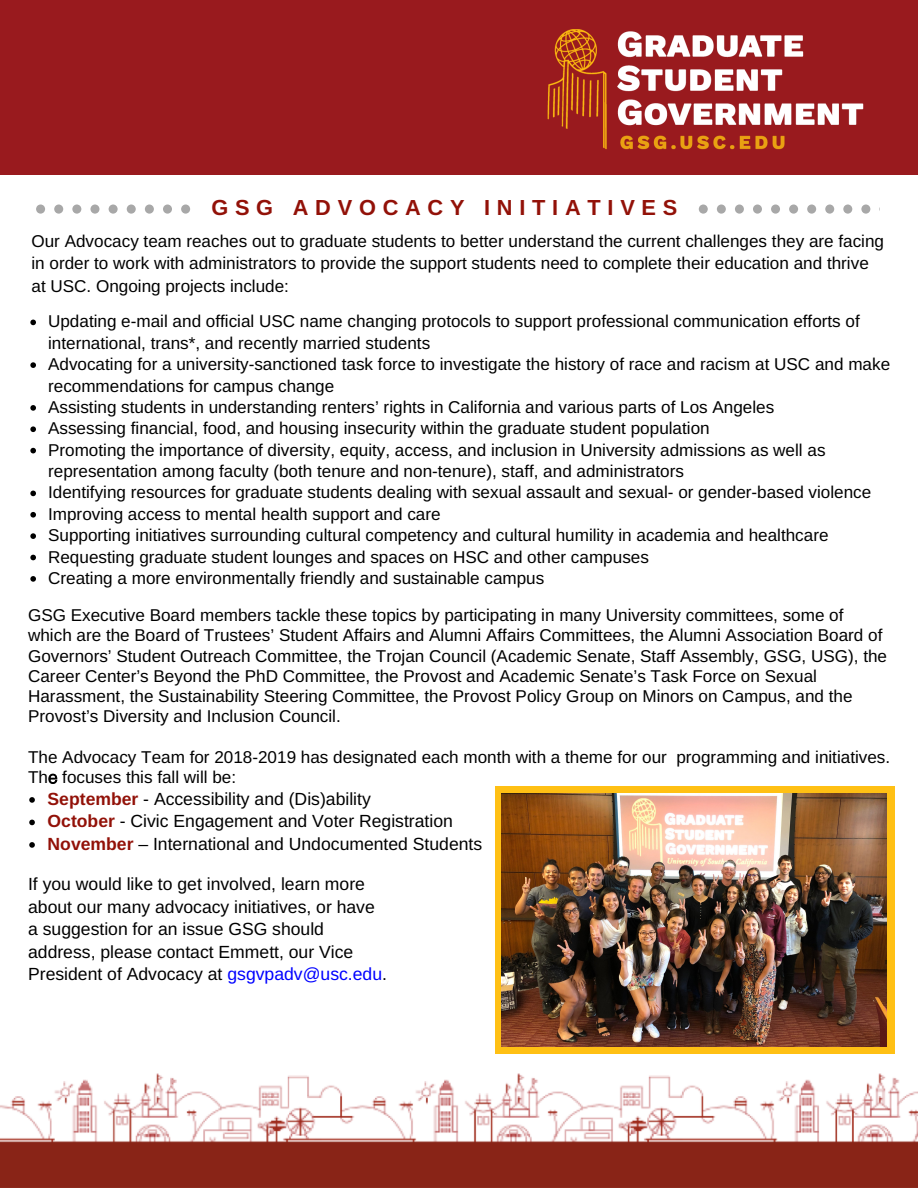
<style>
.page{position:relative;width:918px;height:1188px;background:#fff}
.page>*{position:absolute;margin:0;border:0;box-sizing:border-box;transform-origin:0 0}
.t1{font:700 21.75px "Arimo";letter-spacing:.31em;color:#921108}
.t2{font:17.55px/22.5px "Arimo";color:#000}
.t3{font:17.1px/21.5px "Arimo";color:#000}
.s1{font-family:"Helvetica";font-weight:300}
.s2{font-weight:700;color:#921108}
.s3{color:#00f}
</style>
<div class="page">
<img style="left:0;top:0;width:918px;height:174px">
<img style="left:0;top:1073px;width:918px;height:115px">
<svg style="left:30px;top:320px;width:6px;height:5px"></svg>
<svg style="left:30px;top:362px;width:6px;height:6px"></svg>
<svg style="left:30px;top:405px;width:6px;height:6px"></svg>
<svg style="left:30px;top:426px;width:6px;height:6px"></svg>
<svg style="left:30px;top:448px;width:6px;height:5px"></svg>
<svg style="left:30px;top:491px;width:6px;height:5px"></svg>
<svg style="left:30px;top:512px;width:6px;height:6px"></svg>
<svg style="left:30px;top:533px;width:6px;height:6px"></svg>
<svg style="left:30px;top:555px;width:6px;height:5px"></svg>
<svg style="left:30px;top:576px;width:6px;height:6px"></svg>
<div style="left:127px;top:205px;width:9px;height:9px;background:#a8a8a8;border-radius:50%"></div>
<div style="left:145px;top:205px;width:9px;height:9px;background:#a8a8a8;border-radius:50%"></div>
<div style="left:109px;top:205px;width:9px;height:9px;background:#a8a8a8;border-radius:50%"></div>
<div style="left:181px;top:205px;width:9px;height:9px;background:#a8a8a8;border-radius:50%"></div>
<svg style="left:36px;top:205px;width:9px;height:9px"></svg>
<div style="left:54px;top:205px;width:9px;height:9px;background:#a8a8a8;border-radius:50%"></div>
<div style="left:72px;top:205px;width:9px;height:9px;background:#a8a8a8;border-radius:50%"></div>
<div style="left:90px;top:205px;width:9px;height:9px;background:#a8a8a8;border-radius:50%"></div>
<div style="left:163px;top:205px;width:9px;height:9px;background:#a8a8a8;border-radius:50%"></div>
<div style="left:789px;top:205px;width:9px;height:9px;background:#a8a8a8;border-radius:50%"></div>
<div style="left:807px;top:205px;width:9px;height:9px;background:#a8a8a8;border-radius:50%"></div>
<div style="left:771px;top:205px;width:9px;height:9px;background:#a8a8a8;border-radius:50%"></div>
<div style="left:843px;top:205px;width:9px;height:9px;background:#a8a8a8;border-radius:50%"></div>
<svg style="left:699px;top:205px;width:9px;height:9px"></svg>
<div style="left:861px;top:205px;width:9px;height:9px;background:#a8a8a8;border-radius:50%"></div>
<div style="left:717px;top:205px;width:9px;height:9px;background:#a8a8a8;border-radius:50%"></div>
<div style="left:735px;top:205px;width:9px;height:9px;background:#a8a8a8;border-radius:50%"></div>
<div style="left:753px;top:205px;width:9px;height:9px;background:#a8a8a8;border-radius:50%"></div>
<div style="left:825px;top:205px;width:9px;height:9px;background:#a8a8a8;border-radius:50%"></div>
<svg style="left:29px;top:797px;width:6px;height:6px"></svg>
<svg style="left:29px;top:820px;width:6px;height:5px"></svg>
<svg style="left:29px;top:842px;width:6px;height:6px"></svg>
<div style="left:495px;top:786px;width:399px;height:268px;background:#ffc014"></div>
<img style="left:502px;top:793px;width:384px;height:253px">
<p class="t1" style="left:211px;top:195px;width:468px">GSG ADVOCACY INITIATIVES</p>
<p class="t3" style="left:32px;top:230px;width:854px;line-height:22.5px">Our Advocacy team reaches out to graduate students to better understand the current challenges they are facing in order to work with administrators to provide the support students need to complete their education and thrive at USC. Ongoing projects include:</p>
<p class="t3" style="left:48px;top:311px;width:844px">Updating e-mail and official USC name changing protocols to support professional communication efforts of international, trans*, and recently married students<br>Advocating for a university-sanctioned task force to investigate the history of race and racism at USC and make recommendations for campus change<br>Assisting students in understanding renters’ rights in California and various parts of Los Angeles<br>Assessing financial, food, and housing insecurity within the graduate student population<br>Promoting the importance of diversity, equity, access, and inclusion in University admissions as well as representation among faculty (both tenure and non-tenure), staff, and administrators<br>Identifying resources for graduate students dealing with sexual assault and sexual- or gender-based violence Improving access to mental health support and care<br>Supporting initiatives surrounding cultural competency and cultural humility in academia and healthcare Requesting graduate student lounges and spaces on HSC and other campuses<br>Creating a more environmentally friendly and sustainable campus</p>
<p class="t3" style="left:28px;top:605px;width:860px;line-height:20.2px">GSG Executive Board members tackle these topics by participating in many University committees, some of which are the Board of Trustees’ Student Affairs and Alumni Affairs Committees, the Alumni Association Board of Governors’ Student Outreach Committee, the Trojan Council (Academic Senate, Staff Assembly, GSG, USG), the Career Center’s Beyond the PhD Committee, the Provost and Academic Senate’s Task Force on Sexual Harassment, the Sustainability Steering Committee, the Provost Policy Group on Minors on Campus, and the Provost’s Diversity and Inclusion Council.</p>
<p class="t3" style="left:28px;top:747px;width:864px;line-height:20.2px">The Advocacy Team for 2018-2019 has designated each month with a theme for our programming and initiatives.<br>Th<span class="s1">e</span> focuses this fall will be:</p>
<p class="t2" style="left:48px;top:788px;width:436px"><span class="s2">September</span> - Accessibility and (Dis)ability<br><span class="s2">October</span> - Civic Engagement and Voter Registration<br><span class="s2">November</span> – International and Undocumented Students</p>
<p class="t2" style="left:28px;top:873px;width:360px">If you would like to get involved, learn more about our many advocacy initiatives, or have a suggestion for an issue GSG should address, please contact Emmett, our Vice President of Advocacy at <span class="s3">gsgvpadv@usc.edu</span>.</p>
</div>
